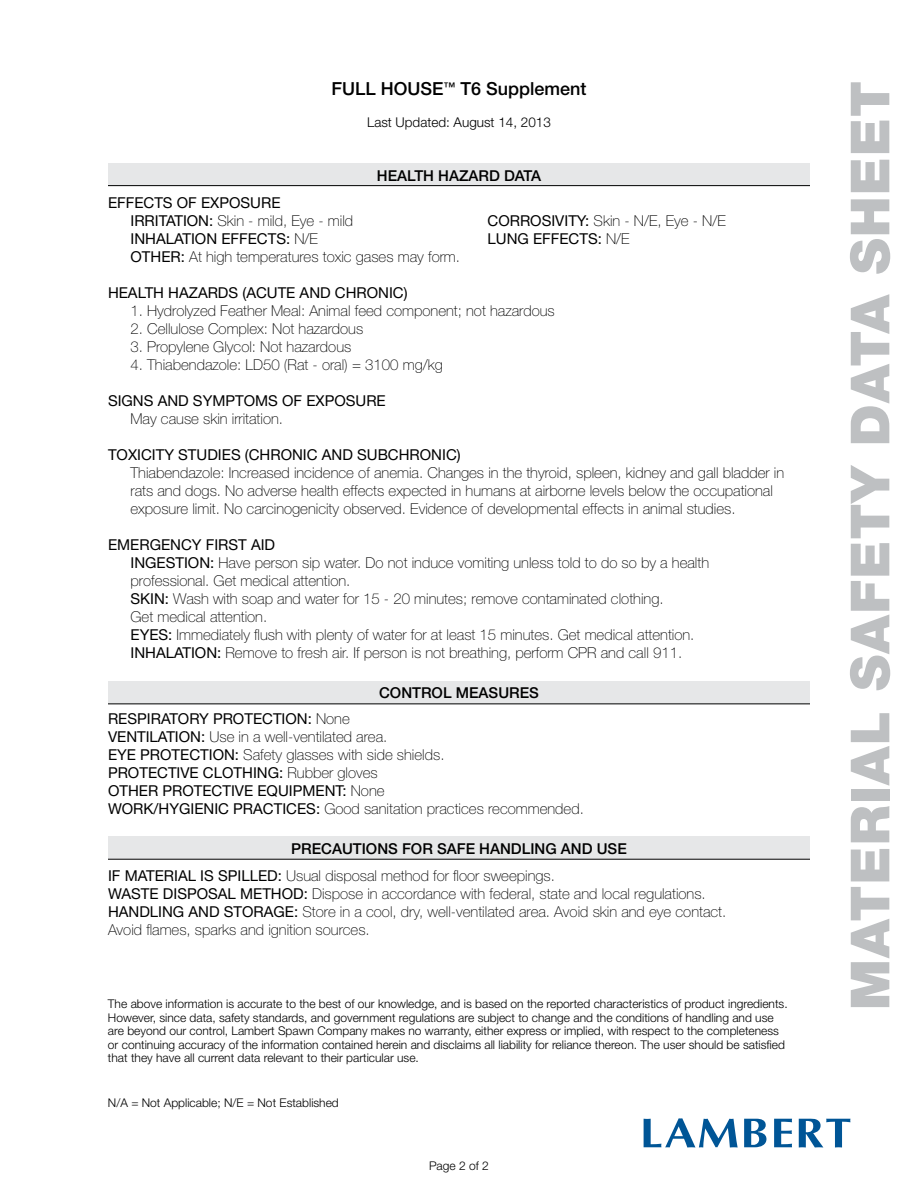
<style>
.page{position:relative;width:918px;height:1188px;background:#fff}
.page>*{position:absolute;margin:0;border:0;box-sizing:border-box;transform-origin:0 0}
.t1{font:900 54px "Helvetica Neue";letter-spacing:.02em;color:#bec0c2}
.t2{font:500 18px "Helvetica Neue";color:#000}
.t3{font:100 15px/18px "Helvetica Neue";color:#000}
.t4{font:15px/18px "Helvetica Neue";color:#000}
.t5{font:500 15px "Helvetica Neue";color:#000}
.t6{font:300 13.5px "Helvetica Neue";color:#000}
.t7{font:300 12px/13.5px "Helvetica Neue";color:#000}
.s1{font-weight:100}
.s2{font-weight:400}
.s3{font-weight:500}
</style>
<div class="page">
<div style="left:108px;top:836px;width:702px;height:23px;background:#e6e7e8"></div>
<div style="left:108px;top:681px;width:702px;height:23px;background:#e6e7e8"></div>
<div style="left:108px;top:163px;width:702px;height:23px;background:#e6e7e8"></div>
<hr style="left:108px;top:185px;width:702px;height:1px;background:#000">
<hr style="left:108px;top:859px;width:702px;height:1px;background:#000">
<hr style="left:108px;top:704px;width:702px;height:1px;background:#000">
<svg style="left:644px;top:1118px;width:94px;height:30px"></svg>
<svg style="left:744px;top:1119px;width:22px;height:28px"></svg>
<svg style="left:774px;top:1119px;width:18px;height:28px"></svg>
<svg style="left:799px;top:1119px;width:52px;height:29px"></svg>
<p class="t2" style="left:332px;top:78px;width:256px">FULL HOUSE<sup>™</sup> T6 Supplement</p>
<p class="t6" style="left:367px;top:114px;width:185px">Last Updated: August 14, 2013</p>
<p class="t4" style="left:131px;top:193px;width:224px;text-indent:-22px">EFFECTS OF EXPOSURE<br>IRRITATION: <span class="s1">Skin - mild, Eye - mild</span></p>
<p class="t5" style="left:377px;top:167px;width:166px">HEALTH HAZARD DATA</p>
<p class="t3" style="left:488px;top:212px;width:240px"><span class="s2">CORROSIVITY:</span> Skin - N/E, Eye - N/E</p>
<p class="t4" style="left:131px;top:229px;width:189px">INHALATION EFFECTS: <span class="s1">N/E</span></p>
<p class="t4" style="left:488px;top:229px;width:144px">LUNG EFFECTS: <span class="s1">N/E</span></p>
<p class="t3" style="left:131px;top:248px;width:331px"><span class="s2">OTHER:</span> At high temperatures toxic gases may form.</p>
<p class="t4" style="left:108px;top:283px;width:301px">HEALTH HAZARDS (ACUTE AND CHRONIC)</p>
<p class="t3" style="left:131px;top:302px;width:426px">1. Hydrolyzed Feather Meal: Animal feed component; not hazardous</p>
<p class="t3" style="left:131px;top:320px;width:234px">2. Cellulose Complex: Not hazardous</p>
<p class="t3" style="left:131px;top:338px;width:222px">3. Propylene Glycol: Not hazardous</p>
<p class="t3" style="left:131px;top:356px;width:314px">4. Thiabendazole: LD50 (Rat - oral) = 3100 mg/kg</p>
<p class="t4" style="left:108px;top:391px;width:279px">SIGNS AND SYMPTOMS OF EXPOSURE</p>
<p class="t3" style="left:131px;top:410px;width:154px">May cause skin irritation.</p>
<p class="t4" style="left:108px;top:445px;width:354px">TOXICITY STUDIES (CHRONIC AND SUBCHRONIC)</p>
<p class="t3" style="left:131px;top:464px;width:655px">Thiabendazole: Increased incidence of anemia. Changes in the thyroid, spleen, kidney and gall bladder in rats and dogs. No adverse health effects expected in humans at airborne levels below the occupational exposure limit. No carcinogenicity observed. Evidence of developmental effects in animal studies.</p>
<p class="t3" style="left:131px;top:536px;width:580px;text-indent:-22px"><span class="s2">EMERGENCY FIRST AID<br>INGESTION:</span> Have person sip water. Do not induce vomiting unless told to do so by a health professional. Get medical attention.<br><span class="s2">SKIN:</span> Wash with soap and water for 15 - 20 minutes; remove contaminated clothing.<br>Get medical attention.<br><span class="s2">EYES:</span> Immediately flush with plenty of water for at least 15 minutes. Get medical attention.<br><span class="s2">INHALATION:</span> Remove to fresh air. If person is not breathing, perform CPR and call 911.</p>
<p class="t5" style="left:379px;top:683px;width:161px">CONTROL MEASURES</p>
<p class="t4" style="left:108px;top:710px;width:477px">RESPIRATORY PROTECTION: <span class="s1">None<br></span>VENTILATION: <span class="s1">Use in a well-ventilated area.<br></span>EYE PROTECTION: <span class="s1">Safety glasses with side shields.<br></span>PROTECTIVE CLOTHING: <span class="s1">Rubber gloves<br></span>OTHER PROTECTIVE EQUIPMENT: <span class="s1">None<br></span>WORK/HYGIENIC PRACTICES: <span class="s1">Good sanitation practices recommended.</span></p>
<p class="t3" style="left:108px;top:835px;width:520px;line-height:26.7px;text-indent:183px"><span class="s3">PRECAUTIONS FOR SAFE HANDLING AND USE<br></span><span class="s2">IF MATERIAL IS SPILLED:</span> Usual disposal method for floor sweepings.</p>
<p class="t3" style="left:108px;top:884px;width:620px"><span class="s2">WASTE DISPOSAL METHOD:</span> Dispose in accordance with federal, state and local regulations.<br><span class="s2">HANDLING AND STORAGE:</span> Store in a cool, dry, well-ventilated area. Avoid skin and eye contact.<br>Avoid flames, sparks and ignition sources.</p>
<p class="t7" style="left:108px;top:997px;width:681px">The above information is accurate to the best of our knowledge, and is based on the reported characteristics of product ingredients.<br>However, since data, safety standards, and government regulations are subject to change and the conditions of handling and use are beyond our control, Lambert Spawn Company makes no warranty, either express or implied, with respect to the completeness or continuing accuracy of the information contained herein and disclaims all liability for reliance thereon. The user should be satisfied that they have all current data relevant to their particular use.</p>
<p class="t7" style="left:108px;top:1096px;width:232px">N/A = Not Applicable; N/E = Not Established</p>
<p class="t7" style="left:429px;top:1159px;width:61px">Page 2 of 2</p>
<h1 class="t1" style="left:838px;top:1010px;width:931px;rotate:-90deg">MATERIAL SAFETY DATA SHEET</h1>
</div>
